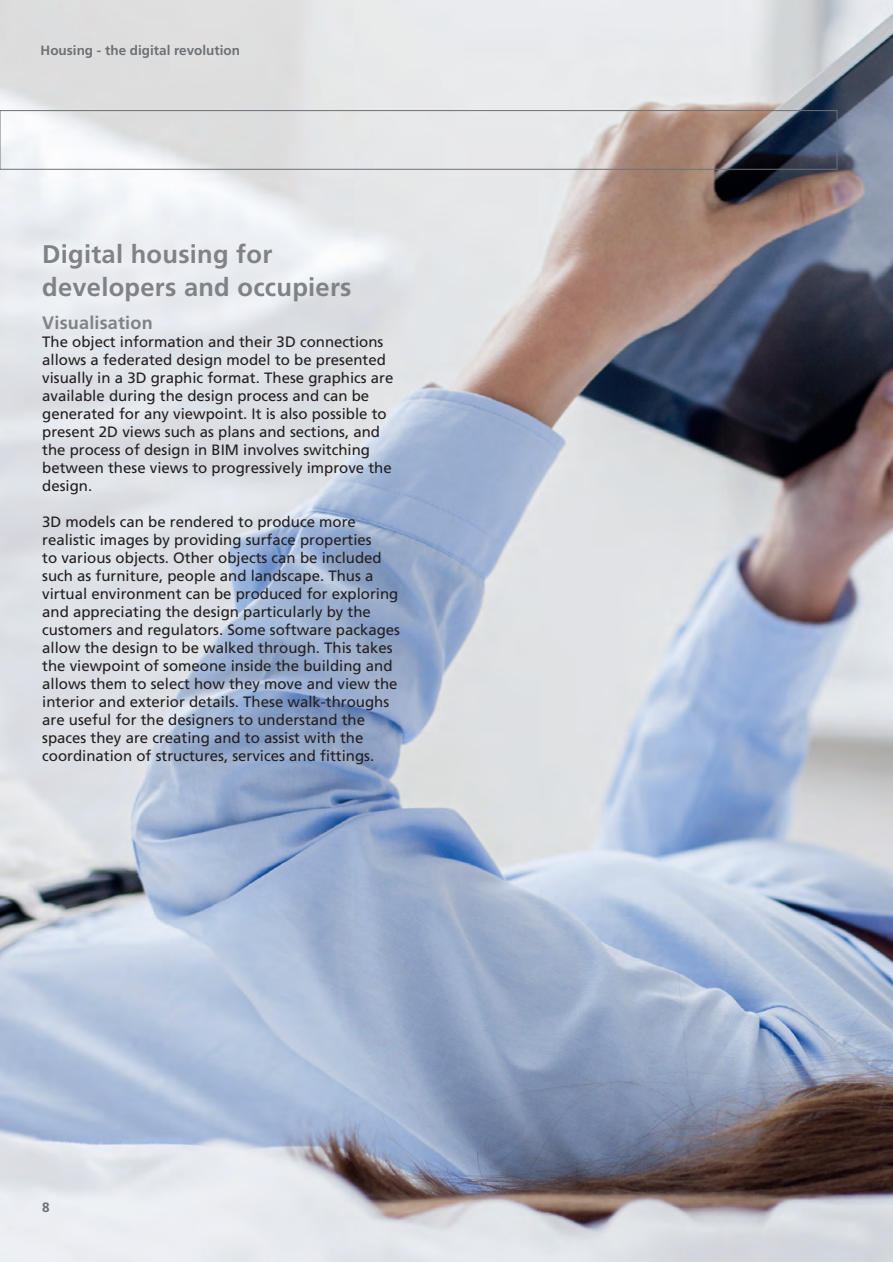
<style>
.page{position:relative;width:893px;height:1262px;background:#fff}
.page>*{position:absolute;margin:0;border:0;box-sizing:border-box;transform-origin:0 0}
.t1{font:700 25.5px/33px "Frutiger";letter-spacing:.01em;color:#808285}
.t2{font:700 18px "Frutiger";letter-spacing:.01em;color:#808285}
.t3{font:15px/18px "Frutiger";color:#231f20}
.t4{font:700 13.5px "Frutiger";color:#6d7175}
</style>
<div class="page">
<img style="left:0;top:0;width:892px;height:1261px">
<div style="left:0;top:110px;width:837px;height:59px;border:1px solid #6d7175"></div>
<p class="t4" style="left:42px;top:40px;width:201px">Housing - the digital revolution</p>
<p class="t4" style="left:41px;top:42px;width:201px">Housing - the digital revolution</p>
<h1 class="t1" style="left:42px;top:237px;width:311px">Digital housing for developers and occupiers</h1>
<p class="t2" style="left:42px;top:312px;width:112px">Visualisation</p>
<p class="t3" style="left:42px;top:332px;width:352px">The object information and their 3D connections allows a federated design model to be presented visually in a 3D graphic format. These graphics are available during the design process and can be generated for any viewpoint. It is also possible to present 2D views such as plans and sections, and the process of design in BIM involves switching between these views to progressively improve the design.</p>
<p class="t3" style="left:42px;top:512px;width:359px">3D models can be rendered to produce more realistic images by providing surface properties<br>to various objects. Other objects can be included such as furniture, people and landscape. Thus a virtual environment can be produced for exploring and appreciating the design particularly by the customers and regulators. Some software packages allow the design to be walked through. This takes the viewpoint of someone inside the building and allows them to select how they move and view the interior and exterior details. These walk-throughs are useful for the designers to understand the spaces they are creating and to assist with the coordination of structures, services and fittings.</p>
<p class="t4" style="left:42px;top:1199px;width:9px">8</p>
</div>
